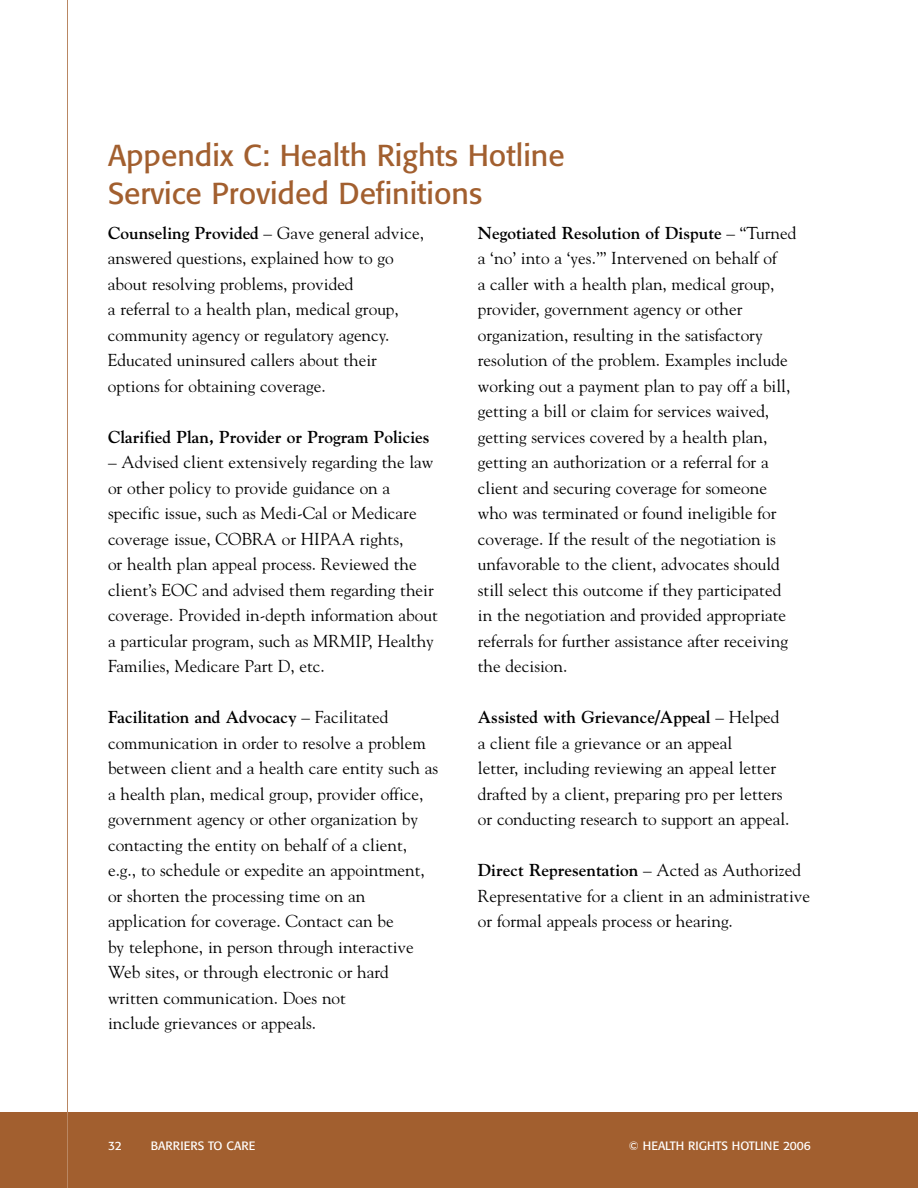
<style>
.page{position:relative;width:918px;height:1188px;background:#fff}
.page>*{position:absolute;margin:0;border:0;box-sizing:border-box;transform-origin:0 0}
.t1{font:30px/37.7px "Formata";color:#a25f2f}
.t2{font:17.25px/25.5px "Goudy";color:#000}
.t3{font:700 17.25px "Goudy";color:#000}
.t4{font:12px "Formata";color:#fff}
.t5{font:12px "Formata";letter-spacing:.02em;color:#fff}
.s1{font-weight:700}
</style>
<div class="page">
<div style="left:0;top:1112px;width:918px;height:76px;background:#a25f2f"></div>
<hr style="left:67px;top:0;width:1px;height:1188px;background:#b98763">
<h1 class="t1" style="left:108px;top:140px;width:458px">Appendix C: Health Rights Hotline<br>Service Provided Definitions</h1>
<p class="t2" style="left:108px;top:220px;width:317px"><span class="s1">Counseling Provided</span> – Gave general advice, answered questions, explained how to go about resolving problems, provided<br>a referral to a health plan, medical group, community agency or regulatory agency.<br>Educated uninsured callers about their options for obtaining coverage.</p>
<p class="t3" style="left:108px;top:427px;width:323px">Clarified Plan, Provider or Program Policies</p>
<p class="t2" style="left:108px;top:450px;width:331px">– Advised client extensively regarding the law or other policy to provide guidance on a specific issue, such as Medi-Cal or Medicare coverage issue, COBRA or HIPAA rights,<br>or health plan appeal process. Reviewed the client’s EOC and advised them regarding their coverage. Provided in-depth information about a particular program, such as MRMIP, Healthy Families, Medicare Part D, etc.</p>
<p class="t2" style="left:108px;top:705px;width:332px"><span class="s1">Facilitation and Advocacy</span> – Facilitated communication in order to resolve a problem between client and a health care entity such as a health plan, medical group, provider office, government agency or other organization by contacting the entity on behalf of a client, e.g., to schedule or expedite an appointment, or shorten the processing time on an application for coverage. Contact can be<br>by telephone, in person through interactive Web sites, or through electronic or hard written communication. Does not<br>include grievances or appeals.</p>
<p class="t2" style="left:478px;top:220px;width:320px"><span class="s1">Negotiated Resolution of Dispute</span> – “Turned a ‘no’ into a ‘yes.’” Intervened on behalf of<br>a caller with a health plan, medical group, provider, government agency or other organization, resulting in the satisfactory resolution of the problem. Examples include working out a payment plan to pay off a bill, getting a bill or claim for services waived, getting services covered by a health plan, getting an authorization or a referral for a client and securing coverage for someone who was terminated or found ineligible for coverage. If the result of the negotiation is unfavorable to the client, advocates should still select this outcome if they participated in the negotiation and provided appropriate referrals for further assistance after receiving the decision.</p>
<p class="t2" style="left:478px;top:705px;width:313px"><span class="s1">Assisted with Grievance/Appeal</span> – Helped a client file a grievance or an appeal<br>letter, including reviewing an appeal letter drafted by a client, preparing pro per letters or conducting research to support an appeal.</p>
<p class="t2" style="left:478px;top:858px;width:334px"><span class="s1">Direct Representation</span> – Acted as Authorized<br>Representative for a client in an administrative or formal appeals process or hearing.</p>
<p class="t4" style="left:108px;top:1141px;width:15px">32</p>
<p class="t5" style="left:151px;top:1141px;width:106px">BARRIERS TO CARE</p>
<p class="t4" style="left:629px;top:1141px;width:183px">© HEALTH RIGHTS HOTLINE 2006</p>
</div>
